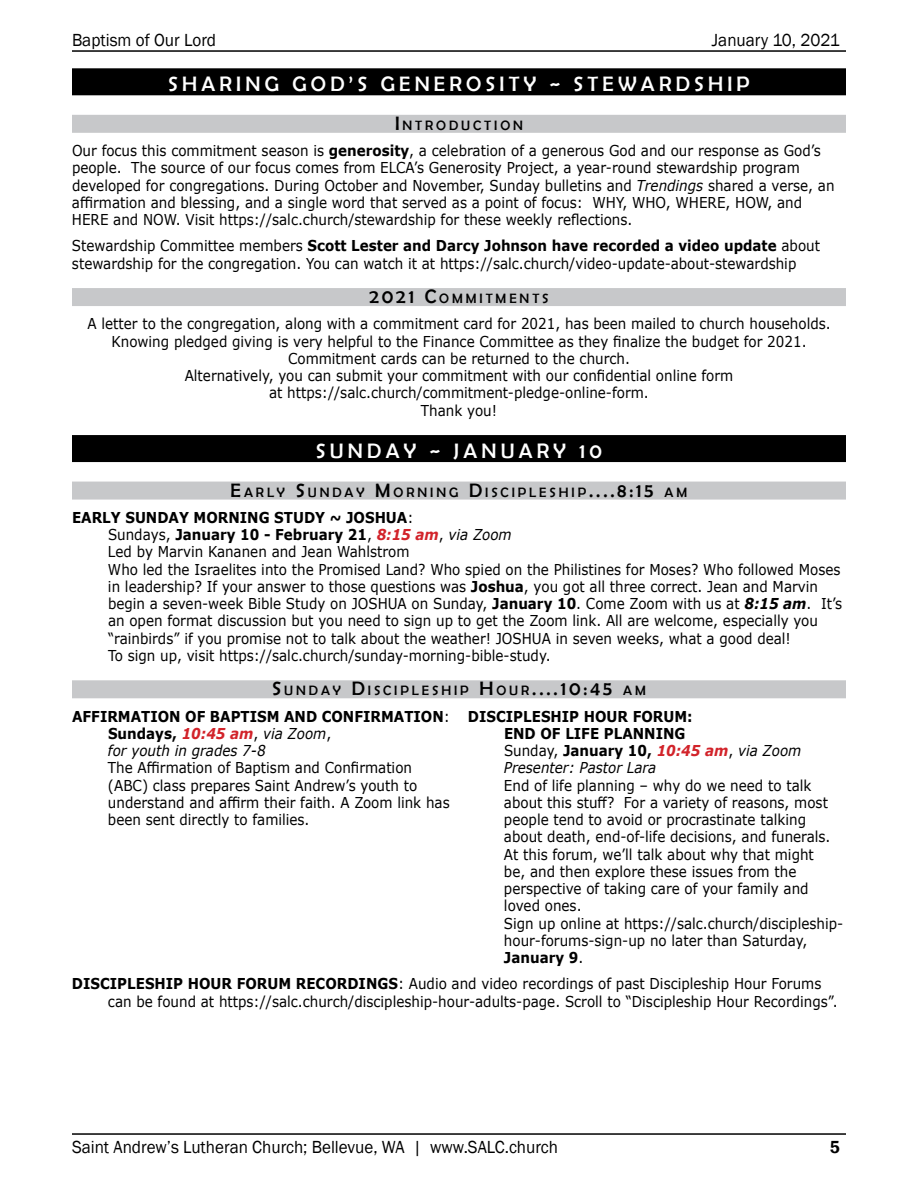
<style>
.page{position:relative;width:918px;height:1188px;background:#fff}
.page>*{position:absolute;margin:0;border:0;box-sizing:border-box;transform-origin:0 0}
.t1{font:21px "Berlin Sans FB";letter-spacing:.2em;color:#fff}
.t2{font:18px "Franklin Gothic";color:#000;scale:.95 1}
.t3{font:600 18px "Franklin Gothic";color:#000;scale:.95 1}
.t4{font:15px/17.2px "Verdana";color:#000;scale:.9 1}
.t5{font:700 15px/17.2px "Verdana";color:#000;scale:.9 1}
.t6{font:13.65px "Berlin Sans FB";letter-spacing:.215em;color:#000}
.s1{font-size:19.5px}
.s2{font-weight:700}
.s3{font-style:italic}
.s4{font-weight:700;font-style:italic;color:#d2232a}
.s5{font-weight:700;font-style:italic}
.s6{font-weight:400}
.s7{font-style:italic;color:#d2232a}
.s8{font-weight:400;font-style:italic}
</style>
<div class="page">
<hr style="left:72px;top:1133px;width:774px;height:2px;background:#000">
<hr style="left:72px;top:50px;width:774px;height:2px;background:#000">
<div style="left:72px;top:68px;width:774px;height:27px;background:#000"></div>
<div style="left:72px;top:115px;width:774px;height:18px;background:#c7c8ca"></div>
<div style="left:72px;top:288px;width:774px;height:18px;background:#c7c8ca"></div>
<div style="left:72px;top:435px;width:774px;height:27px;background:#000"></div>
<div style="left:72px;top:482px;width:774px;height:18px;background:#c7c8ca"></div>
<div style="left:72px;top:680px;width:774px;height:18px;background:#c7c8ca"></div>
<p class="t2" style="left:72px;top:29px;width:153px">Baptism of Our Lord</p>
<p class="t2" style="left:712px;top:29px;width:136px">January 10, 2021</p>
<h1 class="t1" style="left:168px;top:72px;width:583px">SHARING GOD’S GENEROSITY ~ STEWARDSHIP</h1>
<p class="t6" style="left:395px;top:118px;width:129px"><span class="s1">I</span>NTRODUCTION</p>
<p class="t4" style="left:72px;top:142px;width:849px">Our focus this commitment season is <span class="s2">generosity</span>, a celebration of a generous God and our response as God’s people. The source of our focus comes from ELCA’s Generosity Project, a year-round stewardship program developed for congregations. During October and November, Sunday bulletins and <span class="s3">Trendings</span> shared a verse, an affirmation and blessing, and a single word that served as a point of focus: WHY, WHO, WHERE, HOW, and HERE and NOW. Visit https://salc.church/stewardship for these weekly reflections.</p>
<p class="t4" style="left:72px;top:237px;width:833px">Stewardship Committee members <span class="s2">Scott Lester and Darcy Johnson have recorded a video update</span> about stewardship for the congregation. You can watch it at https://salc.church/video-update-about-stewardship</p>
<p class="t6" style="left:369px;top:291px;width:181px"><span class="s1">2021 C</span>OMMITMENTS</p>
<p class="t4" style="left:87px;top:315px;width:827px;text-align:center">A letter to the congregation, along with a commitment card for 2021, has been mailed to church households.<br>Knowing pledged giving is very helpful to the Finance Committee as they finalize the budget for 2021.<br>Commitment cards can be returned to the church.<br>Alternatively, you can submit your commitment with our confidential online form<br>at https://salc.church/commitment-pledge-online-form.<br>Thank you!</p>
<h1 class="t1" style="left:316px;top:439px;width:288px">SUNDAY ~ JANUARY 10</h1>
<p class="t6" style="left:231px;top:484px;width:458px"><span class="s1">E</span>ARLY <span class="s1">S</span> UNDAY <span class="s1">M</span>ORNING <span class="s1">D</span>ISCIPLESHIP<span class="s1">....8:15</span> AM</p>
<p class="t4" style="left:108px;top:509px;width:817px;text-indent:-36px"><span class="s2">EARLY SUNDAY MORNING STUDY ~ JOSHUA</span>:<br>Sundays, <span class="s2">January 10 - February 21</span>, <span class="s4">8:15 am</span>, <span class="s3">via Zoom<br></span>Led by Marvin Kananen and Jean Wahlstrom<br>Who led the Israelites into the Promised Land? Who spied on the Philistines for Moses? Who followed Moses in leadership? If your answer to those questions was <span class="s2">Joshua</span>, you got all three correct. Jean and Marvin begin a seven-week Bible Study on JOSHUA on Sunday, <span class="s2">January 10</span>. Come Zoom with us at <span class="s5">8:15 am</span>. It’s an open format discussion but you need to sign up to get the Zoom link. All are welcome, especially you “rainbirds” if you promise not to talk about the weather! JOSHUA in seven weeks, what a good deal!<br>To sign up, visit https://salc.church/sunday-morning-bible-study.</p>
<p class="t6" style="left:272px;top:683px;width:375px"><span class="s1">S</span> UNDAY <span class="s1">D</span>ISCIPLESHIP <span class="s1">H</span> OUR<span class="s1">....10:45</span> AM</p>
<p class="t5" style="left:108px;top:707px;width:382px;text-indent:-36px">AFFIRMATION OF BAPTISM AND CONFIRMATION<span class="s6">:<br></span>Sundays, <span class="s7">10:45 am</span><span class="s6">,</span> <span class="s8">via Zoom</span><span class="s6">,<br></span><span class="s8">for youth in grades 7-8</span></p>
<p class="t4" style="left:108px;top:759px;width:381px">The Affirmation of Baptism and Confirmation (ABC) class prepares Saint Andrew’s youth to understand and affirm their faith. A Zoom link has been sent directly to families.</p>
<p class="t5" style="left:504px;top:707px;width:332px;text-indent:-36px">DISCIPLESHIP HOUR FORUM:<br>END OF LIFE PLANNING<br><span class="s6">Sunday,</span> January 10, <span class="s7">10:45 am</span><span class="s6">,</span> <span class="s8">via Zoom<br>Presenter: Pastor Lara</span></p>
<p class="t4" style="left:504px;top:776px;width:378px">End of life planning – why do we need to talk about this stuff? For a variety of reasons, most people tend to avoid or procrastinate talking about death, end-of-life decisions, and funerals.<br>At this forum, we’ll talk about why that might<br>be, and then explore these issues from the perspective of taking care of your family and loved ones.<br>Sign up online at https://salc.church/discipleship&shy;hour-forums-sign-up no later than Saturday, <span class="s2">January 9</span>.</p>
<p class="t4" style="left:108px;top:975px;width:812px;text-indent:-36px"><span class="s2">DISCIPLESHIP HOUR FORUM RECORDINGS</span>: Audio and video recordings of past Discipleship Hour Forums can be found at https://salc.church/discipleship-hour-adults-page. Scroll to “Discipleship Hour Recordings”.</p>
<p class="t2" style="left:72px;top:1136px;width:513px">Saint Andrew’s Lutheran Church; Bellevue, WA | www.SALC.church</p>
<p class="t3" style="left:830px;top:1136px;width:12px">5</p>
</div>
